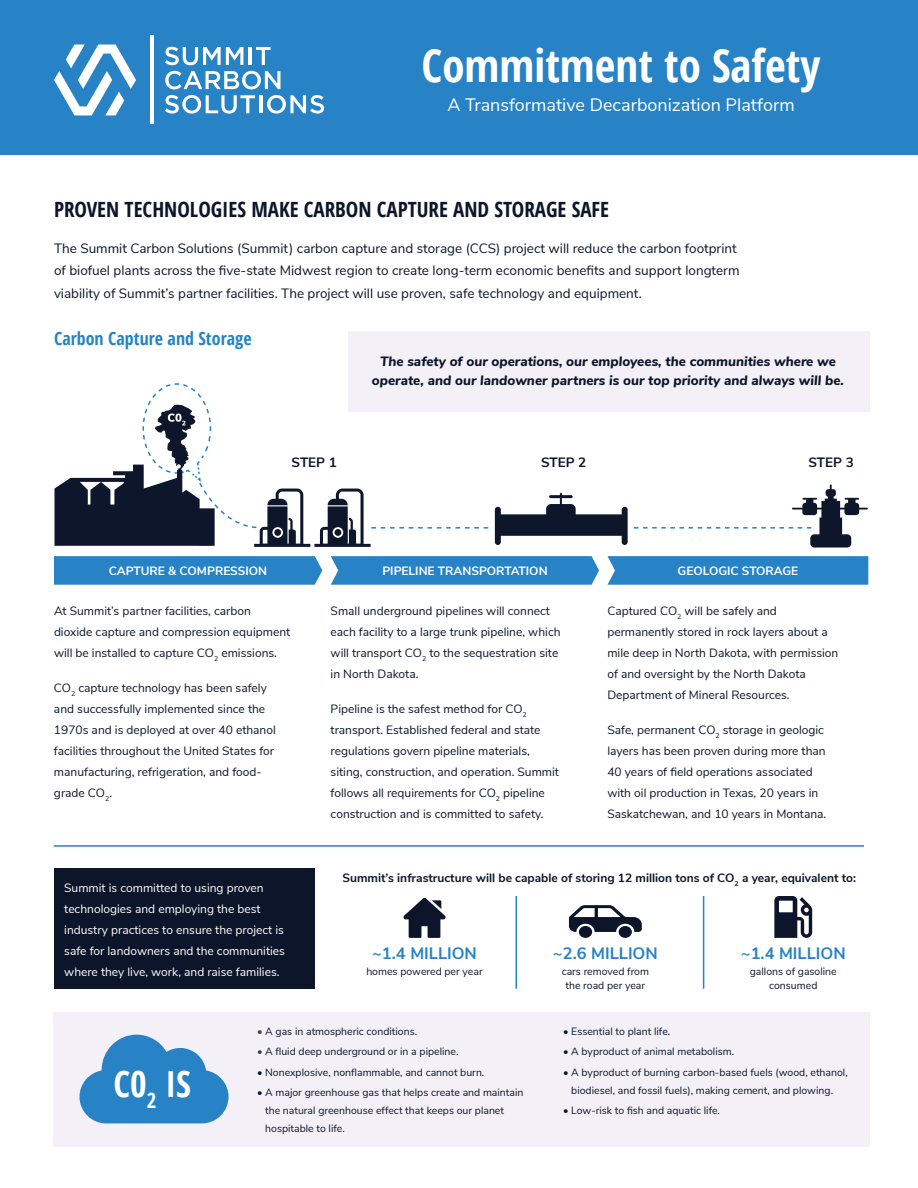
<style>
.page{position:relative;width:918px;height:1188px;background:#fff}
.page>*{position:absolute;margin:0;border:0;box-sizing:border-box;transform-origin:0 0}
.t1{font:700 45px "Open Sans Condensed";color:#fff}
.t2{font:700 36px "Open Sans Condensed";color:#fff}
.t3{font:700 21px "Open Sans Condensed";color:#0c152a}
.t4{font:18px "Nunito Sans";color:#fff}
.t5{font:700 18px "Open Sans Condensed";color:#2783c5}
.t6{font:700 16.5px "Nunito Sans";color:#2783c5}
.t7{font:13.5px/22.5px "Nunito Sans";color:#0c152a}
.t8{font:italic 800 13.5px/19.5px "Nunito Sans";color:#0c152a;text-align:center}
.t9{font:700 13.5px "Nunito Sans";color:#0c152a}
.t10{font:12px/21px "Nunito Sans";color:#0c152a}
.t11{font:12px/21px "Nunito Sans";color:#fff}
.t12{font:700 12px "Nunito Sans";color:#0c152a}
.t13{font:700 12px "Nunito Sans";color:#fff}
.t14{font:10.5px/18px "Nunito Sans";color:#0c152a;text-align:center}
.s1{color:#3e3e3f}
</style>
<div class="page">
<div style="left:0;top:0;width:918px;height:154px;background:#2783c5"></div>
<svg style="left:54px;top:45px;width:82px;height:70px"></svg>
<hr style="left:150px;top:35px;width:4px;height:89px;background:#fff">
<svg style="left:165px;top:47px;width:78px;height:18px"></svg>
<hr style="left:249px;top:47px;width:3px;height:18px;background:#fff">
<svg style="left:256px;top:47px;width:15px;height:18px"></svg>
<svg style="left:165px;top:71px;width:115px;height:18px"></svg>
<svg style="left:165px;top:95px;width:90px;height:19px"></svg>
<hr style="left:259px;top:95px;width:3px;height:18px;background:#fff">
<svg style="left:267px;top:95px;width:57px;height:19px"></svg>
<svg style="left:54px;top:556px;width:268px;height:29px;background:#2d86c6"></svg>
<svg style="left:331px;top:556px;width:268px;height:29px;background:#2f88c7"></svg>
<svg style="left:608px;top:556px;width:260px;height:29px;background:#2c86c6"></svg>
<div style="left:54px;top:869px;width:261px;height:120px;background:#0c152a"></div>
<div style="left:348px;top:331px;width:521px;height:80px;background:#f4f0f7"></div>
<div style="left:54px;top:1012px;width:816px;height:135px;background:#f4f0f7"></div>
<svg style="left:495px;top:493px;width:133px;height:52px"></svg>
<svg style="left:55px;top:383px;width:433px;height:164px"></svg>
<svg style="left:634px;top:484px;width:234px;height:64px"></svg>
<hr style="left:54px;top:845px;width:810px;height:2px;background:#2783c5">
<svg style="left:403px;top:898px;width:43px;height:40px"></svg>
<div style="left:579px;top:926px;width:13px;height:12px;background:#0c152a;border-radius:50%"></div>
<div style="left:619px;top:926px;width:13px;height:12px;background:#0c152a;border-radius:50%"></div>
<svg style="left:569px;top:905px;width:73px;height:27px"></svg>
<svg style="left:774px;top:896px;width:38px;height:42px"></svg>
<hr style="left:515px;top:896px;width:2px;height:93px;background:#2783c5">
<hr style="left:703px;top:896px;width:1px;height:93px;background:#2783c5">
<svg style="left:80px;top:1035px;width:149px;height:88px"></svg>
<h1 class="t1" style="left:422px;top:34px;width:400px">Commitment to Safety</h1>
<h3 class="t4" style="left:447px;top:92px;width:349px">A Transformative Decarbonization Platform</h3>
<h3 class="t3" style="left:54px;top:194px;width:557px">PROVEN TECHNOLOGIES MAKE CARBON CAPTURE AND STORAGE SAFE</h3>
<p class="t7" style="left:54px;top:236px;width:687px">The Summit Carbon Solutions (Summit) carbon capture and storage (CCS) project will reduce the carbon footprint of biofuel plants across the five-state Midwest region to create long-term economic benefits and support longterm viability of Summit’s partner facilities. The project will use proven, safe technology and equipment.</p>
<h3 class="t5" style="left:54px;top:326px;width:199px">Carbon Capture and Storage</h3>
<p class="t8" style="left:372px;top:351px;width:474px">The safety of our operations, our employees, the communities where we operate, and our landowner partners is our top priority and always will be.</p>
<p class="t9" style="left:292px;top:452px;width:47px">STEP 1</p>
<p class="t9" style="left:541px;top:452px;width:47px">STEP 2</p>
<p class="t9" style="left:809px;top:452px;width:47px">STEP 3</p>
<p class="t13" style="left:109px;top:562px;width:160px">CAPTURE &amp; COMPRESSION</p>
<p class="t13" style="left:382px;top:562px;width:167px">PIPELINE TRANSPORTATION</p>
<p class="t13" style="left:678px;top:562px;width:122px">GEOLOGIC STORAGE</p>
<p class="t10" style="left:54px;top:600px;width:238px">At Summit’s partner facilities, carbon dioxide capture and compression equipment will be installed to capture CO<sub>2</sub> emissions.</p>
<p class="t10" style="left:54px;top:677px;width:223px">CO<sub>2</sub> capture technology has been safely and successfully implemented since the 1970s and is deployed at over 40 ethanol facilities throughout the United States for manufacturing, refrigeration, and food&shy;grade CO<sub>2</sub>.</p>
<p class="t11" style="left:64px;top:876px;width:222px">Summit is committed to using proven technologies and employing the best industry practices to ensure the project is safe for landowners and the communities where they live, work, and raise families.</p>
<p class="t10" style="left:331px;top:600px;width:231px">Small underground pipelines will connect each facility to a large trunk pipeline, which will transport CO<sub>2</sub> to the sequestration site in North Dakota.</p>
<p class="t10" style="left:331px;top:698px;width:230px">Pipeline is the safest method for CO<sub>2 </sub>transport. Established federal and state regulations govern pipeline materials, siting, construction, and operation. Summit follows all requirements for CO<sub>2</sub> pipeline construction and is committed to safety.</p>
<p class="t10" style="left:607px;top:600px;width:233px">Captured CO<sub>2</sub> will be safely and permanently stored in rock layers about a mile deep in North Dakota, with permission of and oversight by the North Dakota Department of Mineral Resources.</p>
<p class="t10" style="left:607px;top:719px;width:220px">Safe, permanent CO<sub>2</sub> storage in geologic layers has been proven during more than 40 years of field operations associated with oil production in Texas, 20 years in Saskatchewan, and 10 years in Montana.</p>
<p class="t12" style="left:342px;top:869px;width:515px">Summit’s infrastructure will be capable of storing 12 million tons of CO<sub>2</sub> a year, equivalent to:</p>
<h3 class="t6" style="left:372px;top:942px;width:106px">~1.4 MILLION</h3>
<h3 class="t6" style="left:553px;top:942px;width:106px">~2.6 MILLION</h3>
<h3 class="t6" style="left:741px;top:942px;width:106px">~1.4 MILLION</h3>
<p class="t14" style="left:366px;top:962px;width:118px">homes powered per year</p>
<p class="t14" style="left:562px;top:964px;width:89px;line-height:13.5px">cars removed from the road per year</p>
<p class="t14" style="left:750px;top:964px;width:89px;line-height:13.5px">gallons of gasoline consumed</p>
<h2 class="t2" style="left:114px;top:1058px;width:79px">C0<sub>2</sub> IS</h2>
<p class="t14" style="left:257px;top:1021px;width:162px"><span class="s1">•</span> A gas in atmospheric conditions.</p>
<p class="t14" style="left:257px;top:1042px;width:203px"><span class="s1">•</span> A fluid deep underground or in a pipeline.</p>
<p class="t14" style="left:257px;top:1062px;width:229px">• Nonexplosive, nonflammable, and cannot burn.</p>
<p class="t14" style="left:265px;top:1083px;width:260px;text-align:left;text-indent:-8px">• A major greenhouse gas that helps create and maintain the natural greenhouse effect that keeps our planet hospitable to life.</p>
<p class="t14" style="left:563px;top:1021px;width:109px">• Essential to plant life.</p>
<p class="t14" style="left:563px;top:1042px;width:173px">• A byproduct of animal metabolism.</p>
<p class="t14" style="left:571px;top:1062px;width:278px;text-align:left;text-indent:-8px">• A byproduct of burning carbon-based fuels (wood, ethanol, biodiesel, and fossil fuels), making cement, and plowing.</p>
<p class="t14" style="left:563px;top:1101px;width:159px">• Low-risk to fish and aquatic life.</p>
</div>
